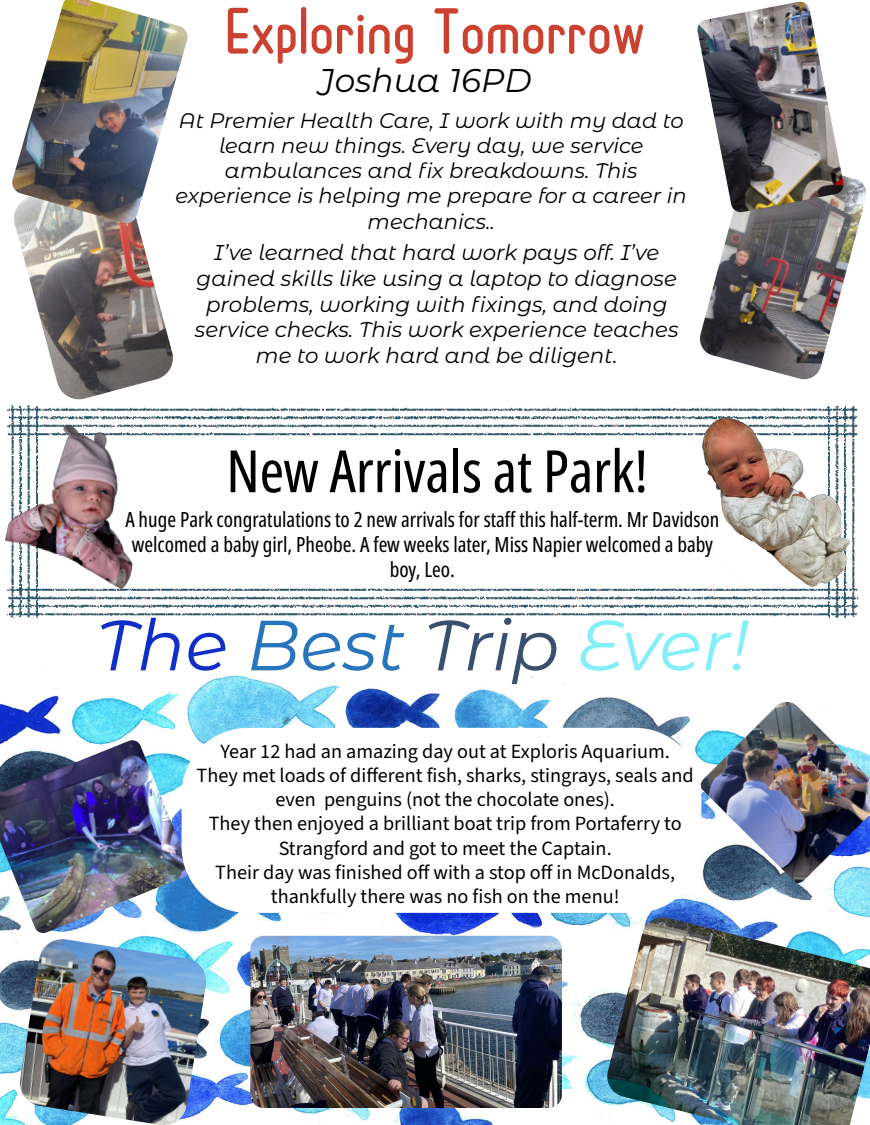
<style>
.page{position:relative;width:870px;height:1125px;background:#fff}
.page>*{position:absolute;margin:0;border:0;box-sizing:border-box;transform-origin:0 0}
.t1{font:italic 70.88px "Montserrat Alternates";color:#82effa}
.t2{font:61.38px "Ronde B Square";color:#cc412f}
.t3{font:extra-condensed 58.38px "Noto Sans";color:#000}
.t4{font:italic 32.88px "Montserrat Alternates";color:#000}
.t5{font:italic 21.38px/25.8px "Montserrat Alternates";color:#000;text-align:center}
.t6{font:italic 21.12px/25.2px "Montserrat Alternates";color:#000;text-align:center}
.t7{font:extra-condensed 20.88px/25.1px "Noto Sans";color:#000;text-align:center}
.t8{font:20.25px/24.2px "Source Sans 3";color:#000;text-align:center}
.s1{color:#0f2fc8}
.s2{color:#2874bd}
.s3{color:#384f70}
</style>
<div class="page">
<img style="left:0;top:1px;width:869px;height:1124px">
<img style="left:699px;top:702px;width:170px;height:182px">
<img style="left:607px;top:917px;width:262px;height:208px">
<img style="left:250px;top:936px;width:311px;height:172px">
<img style="left:0;top:740px;width:189px;height:193px">
<img style="left:20px;top:939px;width:186px;height:186px">
<img style="left:14px;top:223px;width:159px;height:176px">
<img style="left:699px;top:154px;width:166px;height:225px">
<img style="left:697px;top:2px;width:146px;height:210px">
<img style="left:12px;top:0;width:175px;height:223px">
<img style="left:8px;top:406px;width:849px;height:213px">
<img style="left:701px;top:418px;width:148px;height:188px">
<img style="left:0;top:418px;width:155px;height:173px">
<svg style="left:181px;top:728px;width:520px;height:185px"></svg>
<h2 class="t2" style="left:225px;top:-6px;width:421px">Exploring Tomorrow</h2>
<h3 class="t4" style="left:318px;top:57px;width:215px">Joshua 16PD</h3>
<p class="t6" style="left:175px;top:107px;width:512px">At Premier Health Care, I work with my dad to learn new things. Every day, we service ambulances and fix breakdowns. This experience is helping me prepare for a career in mechanics..</p>
<p class="t5" style="left:195px;top:239px;width:485px">I’ve learned that hard work pays off. I’ve gained skills like using a laptop to diagnose problems, working with fixings, and doing service checks. This work experience teaches me to work hard and be diligent.</p>
<h3 class="t3" style="left:226px;top:430px;width:423px">New Arrivals at Park!</h3>
<p class="t7" style="left:125px;top:508px;width:595px">A huge Park congratulations to 2 new arrivals for staff this half-term. Mr Davidson welcomed a baby girl, Pheobe. A few weeks later, Miss Napier welcomed a baby boy, Leo.</p>
<h1 class="t1" style="left:96px;top:597px;width:654px"><span class="s1">The</span> <span class="s2">Best</span> <span class="s3">Trip</span> Ever!</h1>
<p class="t8" style="left:196px;top:739px;width:498px">Year 12 had an amazing day out at Exploris Aquarium.<br>They met loads of different fish, sharks, stingrays, seals and even penguins (not the chocolate ones).<br>They then enjoyed a brilliant boat trip from Portaferry to Strangford and got to meet the Captain.<br>Their day was finished off with a stop off in McDonalds, thankfully there was no fish on the menu!</p>
</div>
